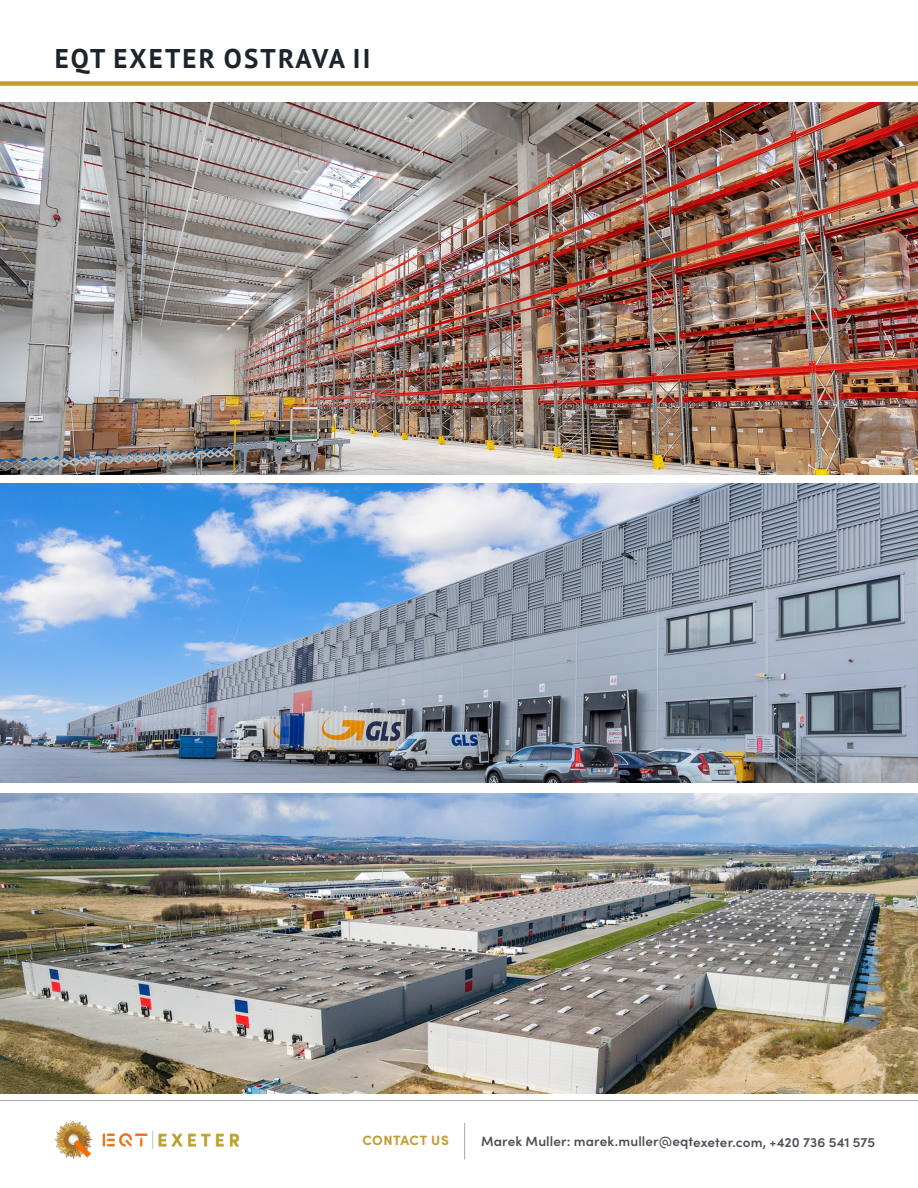
<style>
.page{position:relative;width:918px;height:1188px;background:#fff}
.page>*{position:absolute;margin:0;border:0;box-sizing:border-box;transform-origin:0 0}
.t1{font:700 27px "PT Sans";letter-spacing:.08em;color:#1e242b}
.t2{font:600 13.5px "Sofia Pro";color:#4d4d55}
.t3{font:700 13.5px "Sofia Pro";letter-spacing:.035em;color:#c19c31}
</style>
<div class="page">
<hr style="left:0;top:1100px;width:918px;height:1px;background:#a8a9ad">
<img style="left:54px;top:1120px;width:185px;height:39px">
<hr style="left:464px;top:1123px;width:1px;height:37px;background:#a8a9ad">
<div style="left:0;top:81px;width:918px;height:5px;background:#c29c31"></div>
<img style="left:0;top:103px;width:918px;height:371px">
<img style="left:0;top:483px;width:918px;height:300px">
<img style="left:0;top:794px;width:918px;height:299px">
<p class="t1" style="left:55px;top:41px;width:317px">EQT EXETER OSTRAVA II</p>
<p class="t3" style="left:362px;top:1130px;width:88px">CONTACT US</p>
<p class="t2" style="left:481px;top:1132px;width:396px">Marek Muller: marek.muller@eqtexeter.com, +420 736 541 575</p>
</div>
